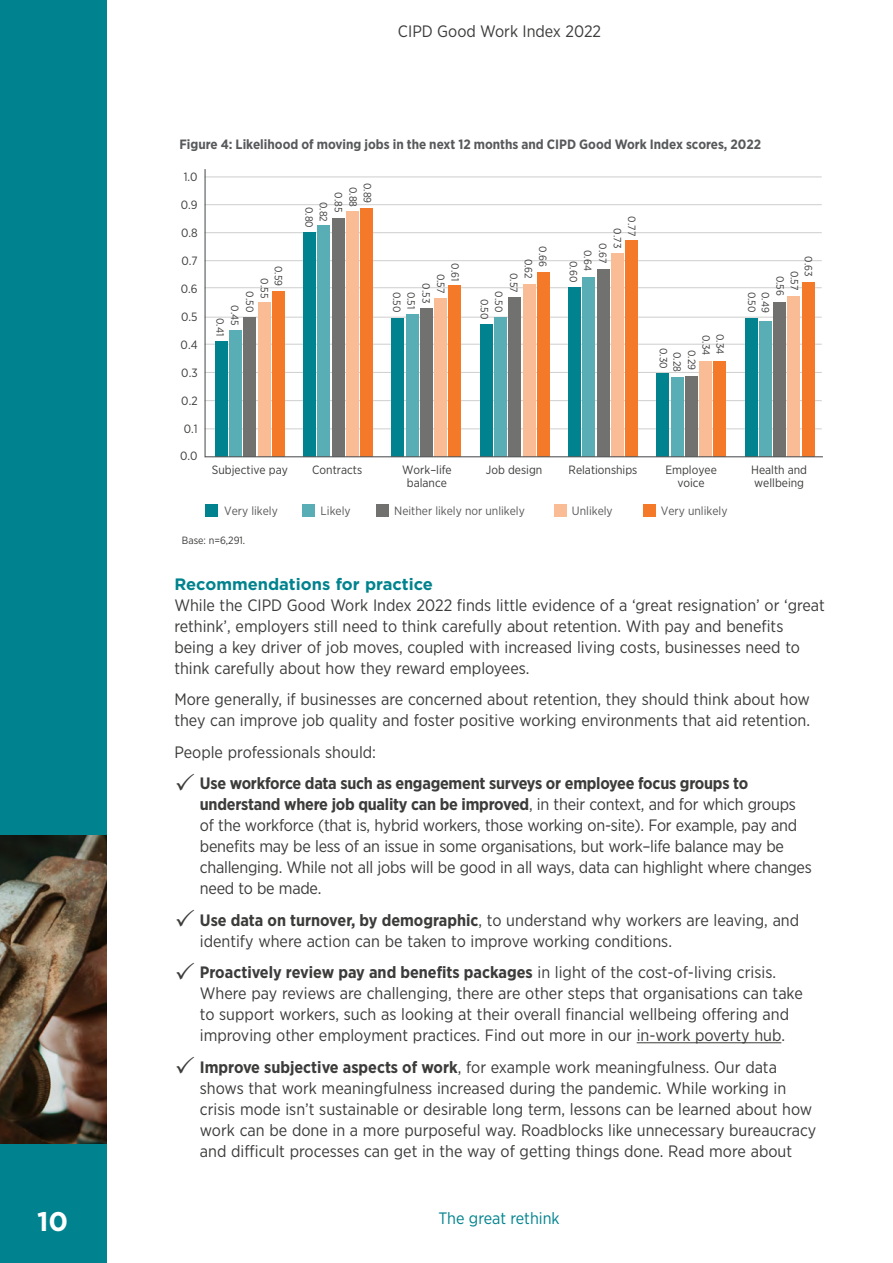
<style>
.page{position:relative;width:893px;height:1263px;background:#fff}
.page>*{position:absolute;margin:0;border:0;box-sizing:border-box;transform-origin:0 0}
.t1{font:700 27px "Gotham";color:#fff}
.B_body{font:16.5px/21px "Gotham Narrow";color:#3c3c3b}
.Subhead_1{font:700 16.5px "Gotham";color:#00838e}
.t2{font:16.5px "Gotham Narrow";color:#00838e}
.t3{font:700 13.5px "Gotham Narrow";color:#58595b}
.t4{font:12px/13.5px "Gotham Narrow";color:#3c3c3b;text-align:center}
.t5{font:12px "Gotham Narrow";color:#595959}
.t6{font:10.5px "Gotham Narrow";color:#3c3c3b}
.s1{font-weight:700}
</style>
<div class="page">
<hr style="left:637px;top:1042px;width:144px;height:1px;background:#3c3c3b">
<svg style="left:204px;top:169px;width:619px;height:289px"></svg>
<div style="left:206px;top:504px;width:12px;height:13px;background:#00838e"></div>
<div style="left:303px;top:504px;width:12px;height:13px;background:#59aeb6"></div>
<div style="left:376px;top:504px;width:12px;height:13px;background:#717170"></div>
<div style="left:554px;top:504px;width:12px;height:13px;background:#f9bc94"></div>
<div style="left:643px;top:504px;width:12px;height:13px;background:#f47929"></div>
<div style="left:0;top:0;width:106px;height:1263px;background:#00838e"></div>
<img style="left:0;top:835px;width:106px;height:308px">
<h1 class="t1" style="left:37px;top:1204px;width:33px">10</h1>
<p class="B_body" style="left:398px;top:20px;width:205px">CIPD Good Work Index 2022</p>
<p class="t3" style="left:179px;top:136px;width:583px">Figure 4: Likelihood of moving jobs in the next 12 months and CIPD Good Work Index scores, 2022</p>
<p class="t4" style="left:184px;top:170px;width:15px">1.0</p>
<p class="t4" style="left:181px;top:198px;width:18px">0.9</p>
<p class="t4" style="left:181px;top:226px;width:18px">0.8</p>
<p class="t4" style="left:181px;top:254px;width:18px">0.7</p>
<p class="t4" style="left:181px;top:282px;width:18px">0.6</p>
<p class="t4" style="left:181px;top:310px;width:18px">0.5</p>
<p class="t4" style="left:181px;top:338px;width:18px">0.4</p>
<p class="t4" style="left:181px;top:366px;width:18px">0.3</p>
<p class="t4" style="left:181px;top:394px;width:18px">0.2</p>
<p class="t4" style="left:184px;top:422px;width:15px">0.1</p>
<p class="t4" style="left:180px;top:449px;width:19px">0.0</p>
<p class="t6" style="left:285px;top:266px;width:22px;rotate:90deg">0.59</p>
<p class="t6" style="left:271px;top:278px;width:21px;rotate:90deg">0.55</p>
<p class="t6" style="left:256px;top:291px;width:22px;rotate:90deg">0.50</p>
<p class="t6" style="left:241px;top:305px;width:22px;rotate:90deg">0.45</p>
<p class="t6" style="left:227px;top:318px;width:20px;rotate:90deg">0.41</p>
<p class="t6" style="left:316px;top:207px;width:22px;rotate:90deg">0.80</p>
<p class="t6" style="left:330px;top:202px;width:21px;rotate:90deg">0.82</p>
<p class="t6" style="left:345px;top:192px;width:22px;rotate:90deg">0.85</p>
<p class="t6" style="left:360px;top:187px;width:22px;rotate:90deg">0.88</p>
<p class="t6" style="left:374px;top:183px;width:22px;rotate:90deg">0.89</p>
<p class="t6" style="left:462px;top:263px;width:20px;rotate:90deg">0.61</p>
<p class="t6" style="left:447px;top:273px;width:21px;rotate:90deg">0.57</p>
<p class="t6" style="left:403px;top:292px;width:22px;rotate:90deg">0.50</p>
<p class="t6" style="left:418px;top:292px;width:19px;rotate:90deg">0.51</p>
<p class="t6" style="left:433px;top:283px;width:21px;rotate:90deg">0.53</p>
<p class="t6" style="left:549px;top:246px;width:22px;rotate:90deg">0.66</p>
<p class="t6" style="left:535px;top:259px;width:22px;rotate:90deg">0.62</p>
<p class="t6" style="left:520px;top:273px;width:21px;rotate:90deg">0.57</p>
<p class="t6" style="left:491px;top:298px;width:22px;rotate:90deg">0.50</p>
<p class="t6" style="left:505px;top:291px;width:22px;rotate:90deg">0.50</p>
<p class="t6" style="left:638px;top:216px;width:21px;rotate:90deg">0.77</p>
<p class="t6" style="left:624px;top:228px;width:21px;rotate:90deg">0.73</p>
<p class="t6" style="left:594px;top:250px;width:22px;rotate:90deg">0.64</p>
<p class="t6" style="left:609px;top:243px;width:22px;rotate:90deg">0.67</p>
<p class="t6" style="left:580px;top:261px;width:23px;rotate:90deg">0.60</p>
<p class="t6" style="left:713px;top:335px;width:22px;rotate:90deg">0.34</p>
<p class="t6" style="left:727px;top:334px;width:22px;rotate:90deg">0.34</p>
<p class="t6" style="left:670px;top:348px;width:22px;rotate:90deg">0.30</p>
<p class="t6" style="left:684px;top:352px;width:21px;rotate:90deg">0.28</p>
<p class="t6" style="left:698px;top:350px;width:22px;rotate:90deg">0.29</p>
<p class="t6" style="left:815px;top:256px;width:22px;rotate:90deg">0.63</p>
<p class="t6" style="left:787px;top:276px;width:22px;rotate:90deg">0.56</p>
<p class="t6" style="left:801px;top:270px;width:21px;rotate:90deg">0.57</p>
<p class="t6" style="left:758px;top:292px;width:22px;rotate:90deg">0.50</p>
<p class="t6" style="left:772px;top:292px;width:22px;rotate:90deg">0.49</p>
<p class="t4" style="left:212px;top:462px;width:77px">Subjective pay</p>
<p class="t4" style="left:312px;top:462px;width:51px">Contracts</p>
<p class="t4" style="left:402px;top:462px;width:51px">Work–life balance</p>
<p class="t4" style="left:486px;top:462px;width:58px">Job design</p>
<p class="t4" style="left:569px;top:462px;width:70px">Relationships</p>
<p class="t4" style="left:665px;top:462px;width:53px">Employee voice</p>
<p class="t4" style="left:751px;top:462px;width:57px;text-align:left">Health and wellbeing</p>
<p class="t5" style="left:224px;top:503px;width:55px">Very likely</p>
<p class="t5" style="left:321px;top:503px;width:32px">Likely</p>
<p class="t5" style="left:394px;top:503px;width:132px">Neither likely nor unlikely</p>
<p class="t5" style="left:572px;top:503px;width:42px">Unlikely</p>
<p class="t5" style="left:661px;top:503px;width:68px">Very unlikely</p>
<p class="t6" style="left:182px;top:533px;width:65px">Base: n=6,291.</p>
<h1 class="Subhead_1" style="left:174px;top:573px;width:260px">Recommendations for practice</h1>
<p class="B_body" style="left:174px;top:594px;width:652px">While the CIPD Good Work Index 2022 finds little evidence of a ‘great resignation’ or ‘great rethink’, employers still need to think carefully about retention. With pay and benefits being a key driver of job moves, coupled with increased living costs, businesses need to think carefully about how they reward employees.</p>
<p class="B_body" style="left:174px;top:688px;width:637px">More generally, if businesses are concerned about retention, they should think about how they can improve job quality and foster positive working environments that aid retention.</p>
<p class="B_body" style="left:174px;top:741px;width:203px">People professionals should:</p>
<p class="B_body" style="left:200px;top:772px;width:613px"><span class="s1">Use workforce data such as engagement surveys or employee focus groups to understand where job quality can be improved</span>, in their context, and for which groups of the workforce (that is, hybrid workers, those working on-site). For example, pay and benefits may be less of an issue in some organisations, but work–life balance may be challenging. While not all jobs will be good in all ways, data can highlight where changes need to be made.</p>
<p class="B_body" style="left:200px;top:909px;width:601px"><span class="s1">Use data on turnover, by demographic</span>, to understand why workers are leaving, and identify where action can be taken to improve working conditions.</p>
<p class="B_body" style="left:200px;top:961px;width:604px"><span class="s1">Proactively review pay and benefits packages</span> in light of the cost-of-living crisis.<br>Where pay reviews are challenging, there are other steps that organisations can take to support workers, such as looking at their overall financial wellbeing offering and improving other employment practices. Find out more in our in-work poverty hub.</p>
<p class="B_body" style="left:200px;top:1056px;width:618px"><span class="s1">Improve subjective aspects of work</span>, for example work meaningfulness. Our data shows that work meaningfulness increased during the pandemic. While working in crisis mode isn’t sustainable or desirable long term, lessons can be learned about how work can be done in a more purposeful way. Roadblocks like unnecessary bureaucracy and difficult processes can get in the way of getting things done. Read more about</p>
<p class="t2" style="left:438px;top:1208px;width:123px">The great rethink</p>
</div>
